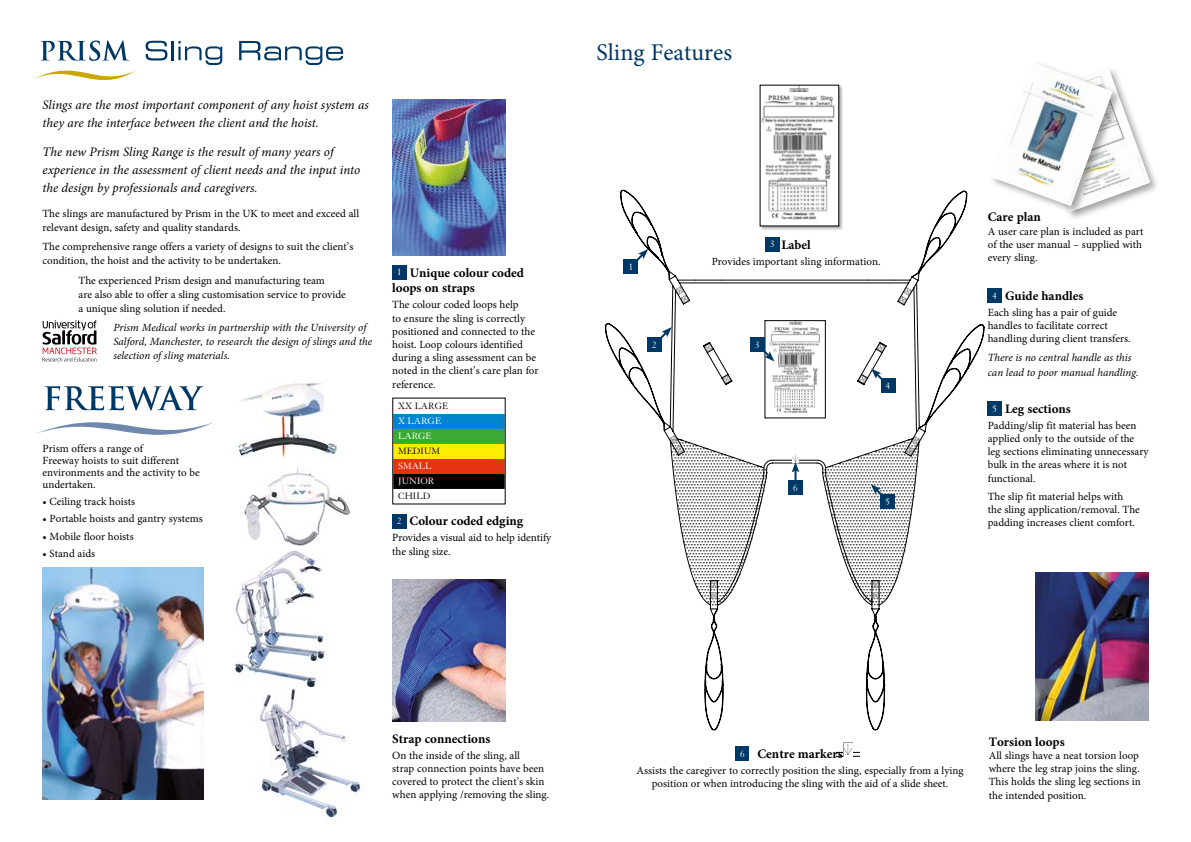
<style>
.page{position:relative;width:1191px;height:842px;background:#fff}
.page>*{position:absolute;margin:0;border:0;box-sizing:border-box;transform-origin:0 0}
.t1{font:24px "Minion Pro";color:#003865}
.t2{font:italic 13px/18px "Minion Pro";color:#000}
.t3{font:700 13px/15.6px "Minion Pro";color:#000}
.t4{font:11px/13.2px "Minion Pro";color:#000}
.t5{font:italic 11px/14px "Minion Pro";color:#000}
.t6{font:10px/15px "Granjon";color:#fff}
.t7{font:10px "Granjon";color:#000}
</style>
<div class="page">
<img style="left:238px;top:383px;width:101px;height:76px">
<img style="left:234px;top:550px;width:91px;height:137px">
<img style="left:259px;top:689px;width:107px;height:132px">
<img style="left:243px;top:467px;width:107px;height:80px">
<svg style="left:605px;top:190px;width:379px;height:540px"></svg>
<div style="left:792px;top:453px;width:7px;height:10px;background:#fff"></div>
<svg style="left:836px;top:742px;width:23px;height:15px"></svg>
<img style="left:392px;top:99px;width:114px;height:156px">
<svg style="left:34px;top:40px;width:101px;height:40px"></svg>
<svg style="left:146px;top:41px;width:76px;height:24px"></svg>
<svg style="left:239px;top:41px;width:104px;height:24px"></svg>
<svg style="left:45px;top:385px;width:158px;height:26px"></svg>
<svg style="left:36px;top:422px;width:177px;height:13px"></svg>
<img style="left:768px;top:322px;width:54px;height:94px">
<div style="left:759px;top:84px;width:84px;height:146px;background:#000;opacity:.35"></div>
<img style="left:762px;top:87px;width:75px;height:137px">
<img style="left:1035px;top:573px;width:113px;height:148px">
<div style="left:989px;top:61px;width:134px;height:155px;background:#000;opacity:.35"></div>
<svg style="left:990px;top:62px;width:160px;height:150px"></svg>
<img style="left:990px;top:62px;width:122px;height:144px">
<img style="left:43px;top:567px;width:160px;height:232px">
<img style="left:392px;top:579px;width:114px;height:142px">
<div style="left:393px;top:414px;width:112px;height:15px;background:#0086ce"></div>
<div style="left:393px;top:429px;width:112px;height:15px;background:#3aaa35"></div>
<div style="left:393px;top:444px;width:112px;height:15px;background:#ffed00"></div>
<div style="left:393px;top:459px;width:112px;height:15px;background:#e63312"></div>
<div style="left:393px;top:474px;width:112px;height:15px;background:#000"></div>
<div style="left:392px;top:265px;width:14px;height:14px;background:#003865"></div>
<div style="left:987px;top:289px;width:15px;height:14px;background:#003865"></div>
<div style="left:987px;top:401px;width:15px;height:14px;background:#003865"></div>
<div style="left:735px;top:747px;width:14px;height:14px;background:#003865"></div>
<div style="left:392px;top:514px;width:14px;height:14px;background:#003865"></div>
<svg style="left:629px;top:249px;width:19px;height:19px"></svg>
<div style="left:624px;top:259px;width:14px;height:15px;background:#003865"></div>
<svg style="left:653px;top:327px;width:19px;height:19px"></svg>
<div style="left:647px;top:338px;width:14px;height:14px;background:#003865"></div>
<div style="left:765px;top:237px;width:14px;height:14px;background:#003865"></div>
<svg style="left:871px;top:369px;width:21px;height:21px"></svg>
<div style="left:881px;top:378px;width:14px;height:15px;background:#003865"></div>
<div style="left:880px;top:494px;width:15px;height:14px;background:#003865"></div>
<svg style="left:717px;top:454px;width:175px;height:149px"></svg>
<div style="left:788px;top:480px;width:14px;height:14px;background:#003865"></div>
<svg style="left:756px;top:343px;width:18px;height:18px"></svg>
<div style="left:750px;top:337px;width:14px;height:14px;background:#003865"></div>
<svg style="left:44px;top:361px;width:53px;height:1px"></svg>
<svg style="left:43px;top:320px;width:54px;height:41px"></svg>
<p class="t2" style="left:43px;top:95px;width:328px">Slings are the most important component of any hoist system as they are the interface between the client and the hoist.</p>
<p class="t2" style="left:43px;top:143px;width:319px">The new Prism Sling Range is the result of many years of experience in the assessment of client needs and the input into the design by professionals and caregivers.</p>
<p class="t4" style="left:43px;top:207px;width:318px;line-height:14px">The slings are manufactured by Prism in the UK to meet and exceed all relevant design, safety and quality standards.</p>
<p class="t4" style="left:43px;top:240px;width:312px;line-height:14px">The comprehensive range offers a variety of designs to suit the client’s condition, the hoist and the activity to be undertaken.</p>
<p class="t4" style="left:79px;top:273px;width:269px;line-height:14px">The experienced Prism design and manufacturing team<br>are also able to offer a sling customisation service to provide a unique sling solution if needed.</p>
<p class="t5" style="left:113px;top:321px;width:260px">Prism Medical works in partnership with the University of<br>Salford, Manchester, to research the design of slings and the selection of sling materials.</p>
<p class="t4" style="left:43px;top:443px;width:159px;line-height:12px">Prism offers a range of<br>Freeway hoists to suit different environments and the activity to be undertaken.</p>
<p class="t4" style="left:43px;top:495px;width:94px">• Ceiling track hoists</p>
<p class="t4" style="left:43px;top:512px;width:162px">• Portable hoists and gantry systems</p>
<p class="t4" style="left:43px;top:529px;width:93px">• Mobile floor hoists</p>
<p class="t4" style="left:43px;top:547px;width:54px">• Stand aids</p>
<p class="t3" style="left:392px;top:265px;width:133px;text-indent:17px">Unique colour coded loops on straps</p>
<p class="t4" style="left:392px;top:298px;width:148px">The colour coded loops help<br>to ensure the sling is correctly positioned and connected to the hoist. Loop colours identified during a sling assessment can be noted in the client’s care plan for reference.</p>
<p class="t6" style="left:397px;top:265px;width:6px">1</p>
<p class="t7" style="left:398px;top:401px;width:52px">XX LARGE</p>
<p class="t6" style="left:398px;top:414px;width:45px">X LARGE<br>LARGE</p>
<p class="t7" style="left:398px;top:446px;width:43px">MEDIUM</p>
<p class="t6" style="left:398px;top:459px;width:38px">SMALL<br>JUNIOR</p>
<p class="t7" style="left:398px;top:491px;width:34px">CHILD</p>
<p class="t3" style="left:409px;top:513px;width:115px">Colour coded edging</p>
<p class="t4" style="left:392px;top:531px;width:160px">Provides a visual aid to help identify the sling size.</p>
<p class="t6" style="left:397px;top:514px;width:6px">2</p>
<h1 class="t1" style="left:596px;top:36px;width:137px">Sling Features</h1>
<p class="t6" style="left:628px;top:260px;width:6px">1</p>
<p class="t6" style="left:652px;top:338px;width:6px">2</p>
<p class="t3" style="left:781px;top:236px;width:31px">Label</p>
<p class="t4" style="left:711px;top:255px;width:170px">Provides important sling information.</p>
<p class="t6" style="left:770px;top:237px;width:6px">3</p>
<p class="t6" style="left:755px;top:337px;width:6px">3</p>
<p class="t6" style="left:793px;top:480px;width:6px">6</p>
<p class="t6" style="left:886px;top:379px;width:6px">4</p>
<p class="t6" style="left:885px;top:494px;width:6px">5</p>
<p class="t3" style="left:987px;top:209px;width:55px">Care plan</p>
<p class="t4" style="left:987px;top:225px;width:157px;text-align:justify">A user care plan is included as part of the user manual – supplied with every sling.</p>
<p class="t3" style="left:1005px;top:288px;width:80px">Guide handles</p>
<p class="t4" style="left:987px;top:306px;width:144px">Each sling has a pair of guide handles to facilitate correct handling during client transfers.</p>
<p class="t5" style="left:987px;top:349px;width:152px;line-height:15.6px">There is no central handle as this can lead to poor manual handling.</p>
<p class="t3" style="left:1005px;top:400px;width:67px">Leg sections</p>
<p class="t4" style="left:987px;top:419px;width:162px">Padding/slip fit material has been applied only to the outside of the leg sections eliminating unnecessary bulk in the areas where it is not functional.</p>
<p class="t4" style="left:987px;top:490px;width:154px">The slip fit material helps with the sling application/removal. The padding increases client comfort.</p>
<p class="t6" style="left:992px;top:289px;width:6px">4</p>
<p class="t6" style="left:992px;top:401px;width:6px">5</p>
<p class="t3" style="left:392px;top:730px;width:100px">Strap connections</p>
<p class="t4" style="left:392px;top:748px;width:158px">On the inside of the sling, all<br>strap connection points have been covered to protect the client’s skin when applying /removing the sling.</p>
<p class="t3" style="left:757px;top:746px;width:87px">Centre markers</p>
<p class="t4" style="left:636px;top:764px;width:328px;text-align:center">Assists the caregiver to correctly position the sling, especially from a lying position or when introducing the sling with the aid of a slide sheet.</p>
<p class="t6" style="left:740px;top:747px;width:6px">6</p>
<p class="t3" style="left:988px;top:734px;width:77px">Torsion loops</p>
<p class="t4" style="left:988px;top:749px;width:153px">All slings have a neat torsion loop where the leg strap joins the sling.<br>This holds the sling leg sections in the intended position.</p>
</div>
